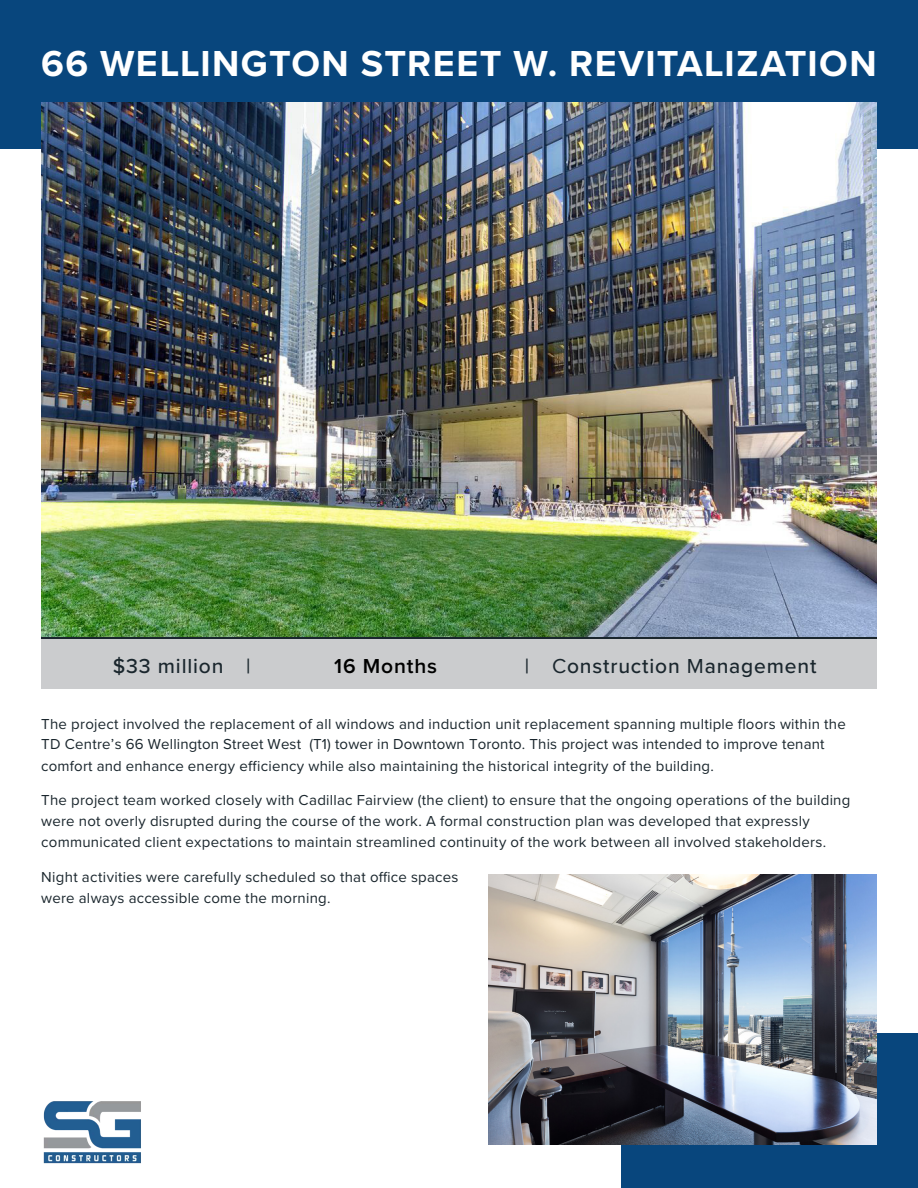
<style>
.page{position:relative;width:918px;height:1188px;background:#fff}
.page>*{position:absolute;margin:0;border:0;box-sizing:border-box;transform-origin:0 0}
.Profile_Title{font:700 37.5px "Proxima Nova";letter-spacing:.04em;color:#fff}
.t1{font:500 21px "Proxima Nova";letter-spacing:.04em;color:#1a262d}
.Body{font:15px/21px "Proxima Nova";letter-spacing:.015em;color:#1a262d}
.s1{color:#cbccce}
.s2{font-family:"Proxima Nova A";font-weight:600;color:#000}
.s3{font-weight:400}
</style>
<div class="page">
<div style="left:0;top:0;width:918px;height:148px;background:#08467d"></div>
<div style="left:621px;top:1034px;width:297px;height:154px;background:#08467d"></div>
<img style="left:41px;top:103px;width:836px;height:535px">
<img style="left:489px;top:874px;width:388px;height:270px">
<div style="left:41px;top:638px;width:836px;height:49px;background:#1a262d"></div>
<img style="left:43px;top:1101px;width:98px;height:63px">
<div style="left:41px;top:639px;width:836px;height:49px;background:#cbccce"></div>
<p class="Profile_Title" style="left:41px;top:35px;width:837px">66 WELLINGTON STREET W. REVITALIZATION</p>
<p class="t1" style="left:113px;top:651px;width:705px">$33 million | <span class="s1">x mon</span><span class="s2">16 Months</span><span class="s1">000 sf</span> | <span class="s3">C</span>onstruction <span class="s3">M</span>anagement</p>
<p class="Body" style="left:41px;top:713px;width:806px">The project involved the replacement of all windows and induction unit replacement spanning multiple floors within the<br>TD Centre’s 66 Wellington Street West (T1) tower in Downtown Toronto. This project was intended to improve tenant comfort and enhance energy efficiency while also maintaining the historical integrity of the building.</p>
<p class="Body" style="left:41px;top:789px;width:811px">The project team worked closely with Cadillac Fairview (the client) to ensure that the ongoing operations of the building were not overly disrupted during the course of the work. A formal construction plan was developed that expressly communicated client expectations to maintain streamlined continuity of the work between all involved stakeholders.</p>
<p class="Body" style="left:41px;top:866px;width:419px">Night activities were carefully scheduled so that office spaces were always accessible come the morning.</p>
</div>
